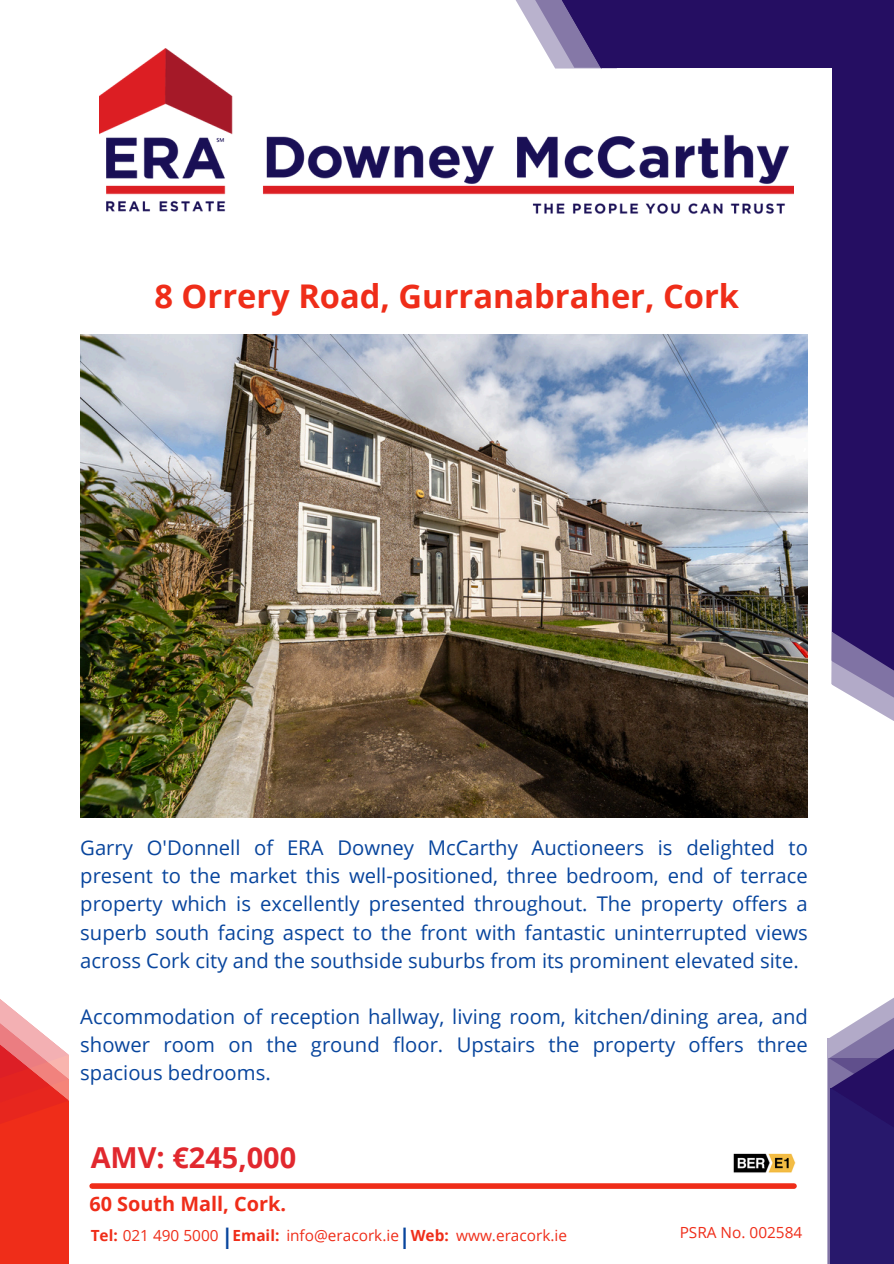
<style>
.page{position:relative;width:894px;height:1264px;background:#fff}
.page>*{position:absolute;margin:0;border:0;box-sizing:border-box;transform-origin:0 0}
.t1{font:700 32.7px "Open Sans";color:#ef2d19}
.t2{font:700 28.8px "Open Sans";color:#e1282e}
.t3{font:700 21.3px "Open Sans";color:#08459d}
.t4{font:20.25px/28.2px "Open Sans";color:#08459d;text-align:justify}
.t5{font:700 19.8px "Open Sans";color:#ef2d19}
.t6{font:15.3px "Open Sans";color:#ef2d19}
.t7{font:700 15.3px "Open Sans";color:#ef2d19}
.s1{font-weight:700}
</style>
<div class="page">
<svg style="left:515px;top:0;width:13px;height:21px"></svg>
<svg style="left:528px;top:0;width:27px;height:48px"></svg>
<div style="left:602px;top:0;width:291px;height:68px;background:#250e62"></div>
<svg style="left:831px;top:585px;width:62px;height:136px"></svg>
<div style="left:832px;top:0;width:61px;height:631px;background:#250e62"></div>
<svg style="left:832px;top:631px;width:61px;height:60px;background:#6c5d95"></svg>
<div style="left:92px;top:1183px;width:701px;height:5px;background:#ef2d19"></div>
<svg style="left:555px;top:0;width:47px;height:48px;background:#4f3d80"></svg>
<div style="left:0;top:1054px;width:68px;height:209px;background:#ef2d19"></div>
<svg style="left:0;top:999px;width:69px;height:155px"></svg>
<div style="left:826px;top:1038px;width:67px;height:225px;background:#b2aac8"></div>
<div style="left:828px;top:1058px;width:65px;height:205px;background:#28186c"></div>
<svg style="left:828px;top:998px;width:65px;height:142px"></svg>
<img style="left:99px;top:48px;width:694px;height:166px">
<img style="left:80px;top:334px;width:727px;height:483px">
<img style="left:733px;top:1153px;width:63px;height:20px">
<p class="t1" style="left:154px;top:273px;width:586px">8 Orrery Road, Gurranabraher, Cork</p>
<h4 class="t4" style="left:80px;top:833px;width:729px">Garry O'Donnell of ERA Downey McCarthy Auctioneers is delighted to present to the market this well-positioned, three bedroom, end of terrace property which is excellently presented throughout. The property offers a superb south facing aspect to the front with fantastic uninterrupted views across Cork city and the southside suburbs from its prominent elevated site.</h4>
<h2 class="t4" style="left:80px;top:1002px;width:729px">Accommodation of reception hallway, living room, kitchen/dining area, and shower room on the ground floor. Upstairs the property offers three spacious bedrooms.</h2>
<h4 class="t2" style="left:91px;top:1137px;width:207px">AMV: €245,000</h4>
<p class="t5" style="left:89px;top:1189px;width:198px">60 South Mall, Cork.</p>
<p class="t6" style="left:91px;top:1224px;width:129px"><span class="s1">Tel:</span> 021 490 5000</p>
<p class="t3" style="left:221px;top:1220px;width:13px">|</p>
<h1 class="t7" style="left:232px;top:1224px;width:48px">Email:</h1>
<p class="t6" style="left:286px;top:1224px;width:114px">info@eracork.ie</p>
<p class="t3" style="left:399px;top:1220px;width:13px">|</p>
<p class="t7" style="left:410px;top:1224px;width:40px">Web:</p>
<p class="t6" style="left:456px;top:1224px;width:112px">www.eracork.ie</p>
<p class="t6" style="left:679px;top:1221px;width:124px">PSRA No. 002584</p>
</div>
